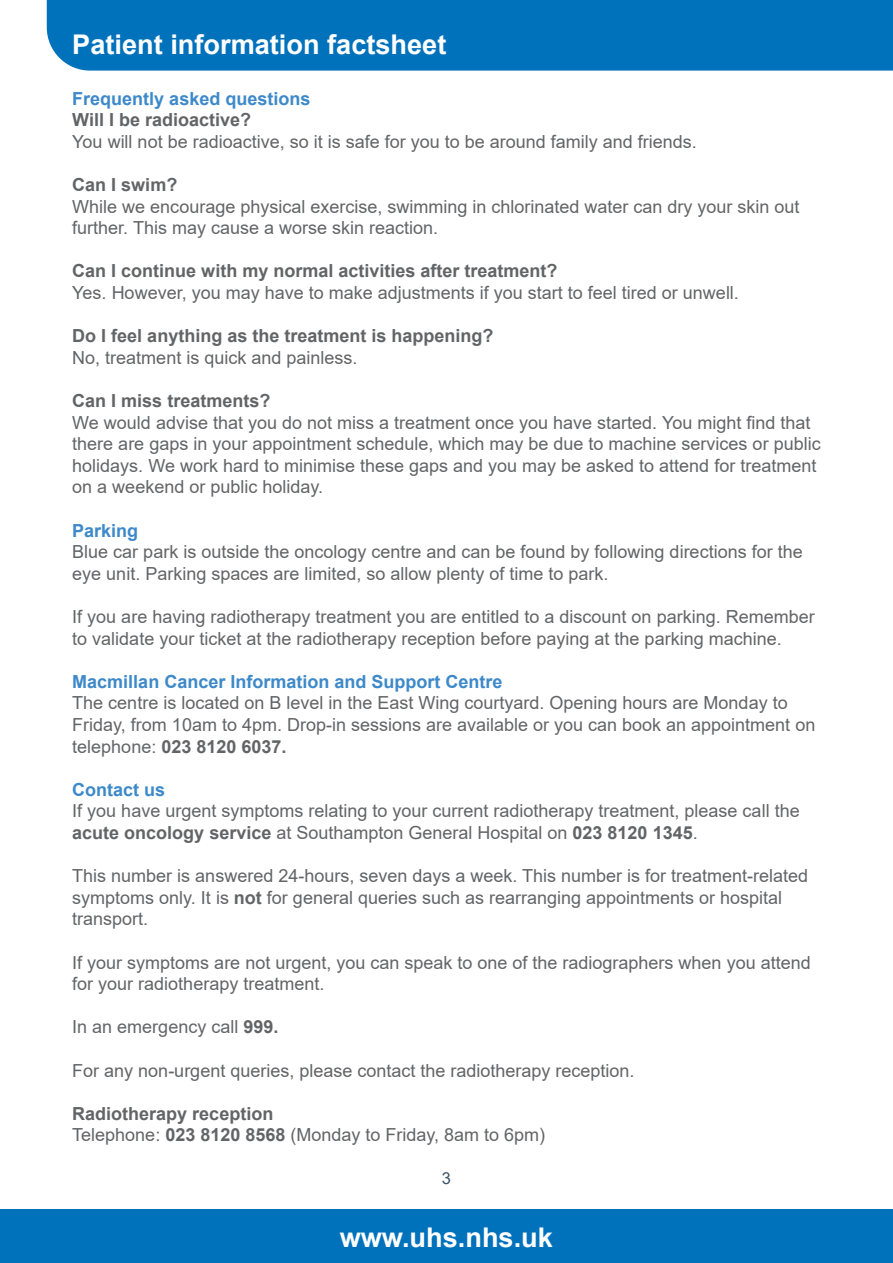
<style>
.page{position:relative;width:893px;height:1263px;background:#fff}
.page>*{position:absolute;margin:0;border:0;box-sizing:border-box;transform-origin:0 0}
.t1{font:700 27.15px "Arial";color:#fff}
.t2{font:18px/21.6px "Arial";color:#636466}
.t3{font:700 18px "Arial";color:#636466}
.t4{font:700 18px "Arial";color:#3d89c9}
.t5{font:16.5px "Arial";color:#3d5567}
.s1{font-weight:700}
</style>
<div class="page">
<div style="left:0;top:1209px;width:893px;height:54px;background:#0072bc"></div>
<div style="left:46px;top:0;width:847px;height:71px;background:#0072bc"></div>
<h1 class="t1" style="left:72px;top:25px;width:376px">Patient information factsheet</h1>
<p class="t4" style="left:72px;top:86px;width:240px">Frequently asked questions</p>
<p class="t3" style="left:72px;top:107px;width:180px">Will I be radioactive?</p>
<p class="t2" style="left:72px;top:130px;width:626px">You will not be radioactive, so it is safe for you to be around family and friends.</p>
<p class="t3" style="left:72px;top:172px;width:107px">Can I swim?</p>
<p class="t2" style="left:72px;top:195px;width:729px">While we encourage physical exercise, swimming in chlorinated water can dry your skin out further. This may cause a worse skin reaction.</p>
<p class="t3" style="left:72px;top:258px;width:487px">Can I continue with my normal activities after treatment?</p>
<p class="t2" style="left:72px;top:282px;width:668px">Yes. However, you may have to make adjustments if you start to feel tired or unwell.</p>
<p class="t3" style="left:72px;top:323px;width:423px">Do I feel anything as the treatment is happening?</p>
<p class="t2" style="left:72px;top:346px;width:287px">No, treatment is quick and painless.</p>
<p class="t3" style="left:72px;top:388px;width:200px">Can I miss treatments?</p>
<p class="t2" style="left:72px;top:411px;width:750px">We would advise that you do not miss a treatment once you have started. You might find that there are gaps in your appointment schedule, which may be due to machine services or public holidays. We work hard to minimise these gaps and you may be asked to attend for treatment on a weekend or public holiday.</p>
<p class="t4" style="left:72px;top:518px;width:68px">Parking</p>
<p class="t2" style="left:72px;top:541px;width:732px">Blue car park is outside the oncology centre and can be found by following directions for the eye unit. Parking spaces are limited, so allow plenty of time to park.</p>
<p class="t2" style="left:72px;top:606px;width:744px">If you are having radiotherapy treatment you are entitled to a discount on parking. Remember to validate your ticket at the radiotherapy reception before paying at the parking machine.</p>
<p class="t4" style="left:72px;top:669px;width:432px">Macmillan Cancer Information and Support Centre</p>
<p class="t2" style="left:72px;top:692px;width:744px">The centre is located on B level in the East Wing courtyard. Opening hours are Monday to<br>Friday, from 10am to 4pm. Drop-in sessions are available or you can book an appointment on telephone: <span class="s1">023 8120 6037.</span></p>
<p class="t4" style="left:72px;top:777px;width:95px">Contact us</p>
<p class="t2" style="left:72px;top:800px;width:729px">If you have urgent symptoms relating to your current radiotherapy treatment, please call the <span class="s1">acute oncology service</span> at Southampton General Hospital on <span class="s1">023 8120 1345</span>.</p>
<p class="t2" style="left:72px;top:865px;width:737px">This number is answered 24-hours, seven days a week. This number is for treatment-related symptoms only. It is <span class="s1">not</span> for general queries such as rearranging appointments or hospital transport.</p>
<p class="t2" style="left:72px;top:951px;width:740px">If your symptoms are not urgent, you can speak to one of the radiographers when you attend for your radiotherapy treatment.</p>
<p class="t2" style="left:72px;top:1016px;width:208px">In an emergency call <span class="s1">999.</span></p>
<p class="t2" style="left:72px;top:1059px;width:564px">For any non-urgent queries, please contact the radiotherapy reception.</p>
<p class="t2" style="left:72px;top:1102px;width:474px"><span class="s1">Radiotherapy reception<br></span>Telephone: <span class="s1">023 8120 8568</span> (Monday to Friday, 8am to 6pm)</p>
<p class="t5" style="left:442px;top:1166px;width:11px">3</p>
<h1 class="t1" style="left:340px;top:1218px;width:215px">www.uhs.nhs.uk</h1>
</div>
